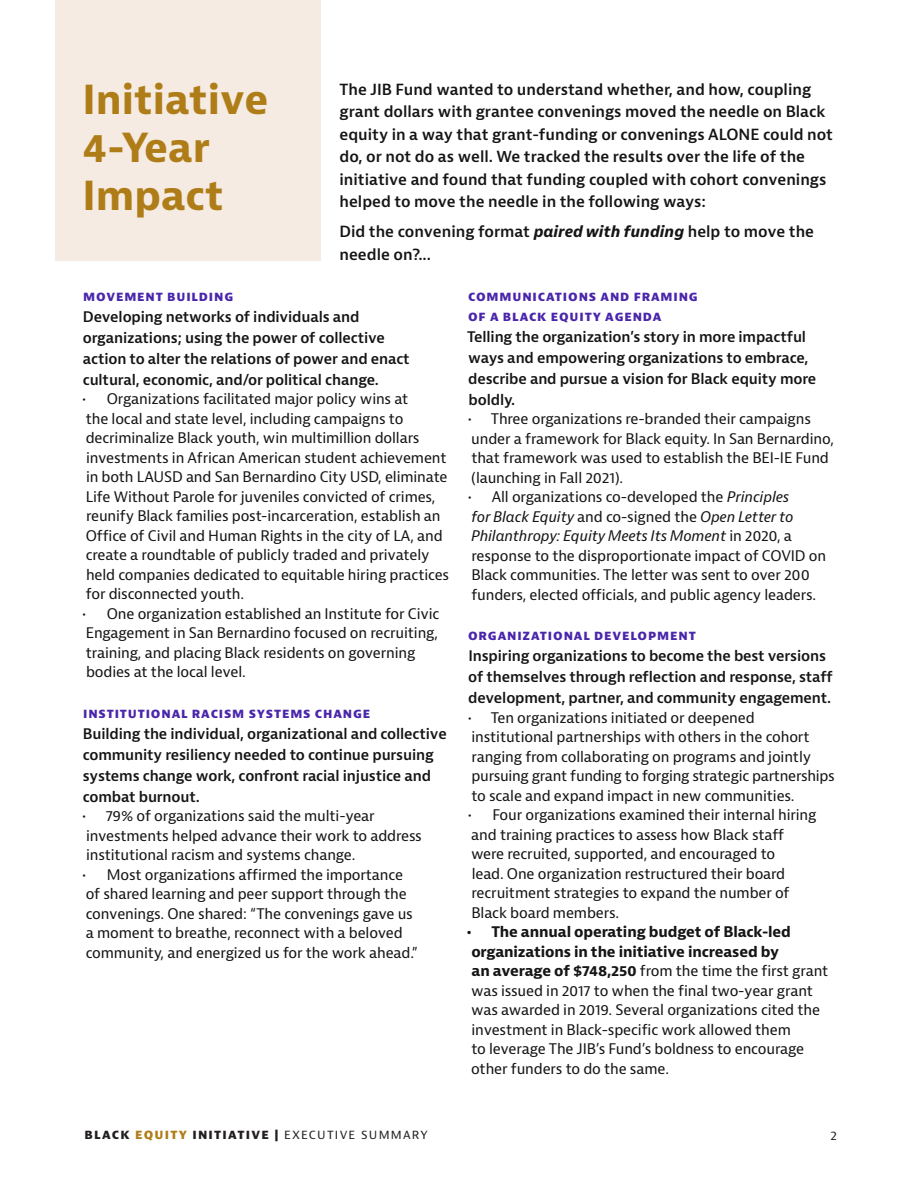
<style>
.page{position:relative;width:918px;height:1188px;background:#fff}
.page>*{position:absolute;margin:0;border:0;box-sizing:border-box;transform-origin:0 0}
.Heading{font:700 39px/48px "Bernina Sans";color:#af7d18}
.Copy_Large{font:600 15px/22.5px "Bernina Sans";color:#151515}
.t1{font:14.25px/19.5px "Bernina Sans";letter-spacing:-.01em;color:#151515}
.Copy{font:600 14.25px/21px "Bernina Sans";letter-spacing:-.01em;color:#151515}
.Subhead_1{font:800 12px/19.5px "Bernina Sans";letter-spacing:.07em;color:#4a26ab}
.t2{font:800 12px "Bernina Sans";letter-spacing:.1em;color:#231f20}
.t3{font:12px "Bernina Sans";color:#231f20}
.s1{font-weight:700;font-style:italic}
.s2{font-style:italic}
.s3{font-weight:700}
.s4{color:#af7d18}
.s5{font-weight:400}
</style>
<div class="page">
<div style="left:55px;top:0;width:266px;height:260px;background:#f5ebe2"></div>
<p class="Heading" style="left:82px;top:77px;width:188px">Initiative</p>
<p class="Heading" style="left:82px;top:125px;width:143px">4-Year<br>Impact</p>
<p class="Copy_Large" style="left:339px;top:78px;width:495px">The JIB Fund wanted to understand whether, and how, coupling grant dollars with grantee convenings moved the needle on Black equity in a way that grant-funding or convenings ALONE could not do, or not do as well. We tracked the results over the life of the initiative and found that funding coupled with cohort convenings helped to move the needle in the following ways:</p>
<p class="Copy_Large" style="left:339px;top:221px;width:476px">Did the convening format <span class="s1">paired with funding</span> help to move the needle on?...</p>
<p class="Subhead_1" style="left:83px;top:287px;width:152px">MOVEMENT BUILDING</p>
<p class="Copy" style="left:83px;top:306px;width:329px">Developing networks of individuals and organizations; using the power of collective action to alter the relations of power and enact cultural, economic, and/or political change.</p>
<p class="t1" style="left:83px;top:390px;width:368px">• Organizations facilitated major policy wins at<br>the local and state level, including campaigns to decriminalize Black youth, win multimillion dollars investments in African American student achievement in both LAUSD and San Bernardino City USD, eliminate Life Without Parole for juveniles convicted of crimes, reunify Black families post-incarceration, establish an Office of Civil and Human Rights in the city of LA, and create a roundtable of publicly traded and privately held companies dedicated to equitable hiring practices for disconnected youth.</p>
<p class="t1" style="left:83px;top:604px;width:358px">• One organization established an Institute for Civic Engagement in San Bernardino focused on recruiting, training, and placing Black residents on governing bodies at the local level.</p>
<p class="Subhead_1" style="left:83px;top:704px;width:289px">INSTITUTIONAL RACISM SYSTEMS CHANGE</p>
<p class="Copy" style="left:83px;top:723px;width:366px">Building the individual, organizational and collective community resiliency needed to continue pursuing systems change work, confront racial injustice and combat burnout.</p>
<p class="t1" style="left:83px;top:807px;width:341px">• 79% of organizations said the multi-year investments helped advance their work to address institutional racism and systems change.</p>
<p class="t1" style="left:83px;top:865px;width:337px">• Most organizations affirmed the importance of shared learning and peer support through the convenings. One shared: “The convenings gave us a moment to breathe, reconnect with a beloved community, and energized us for the work ahead.”</p>
<p class="Subhead_1" style="left:468px;top:287px;width:231px">COMMUNICATIONS AND FRAMING<br>OF A BLACK EQUITY AGENDA</p>
<p class="Copy" style="left:467px;top:326px;width:351px">Telling the organization’s story in more impactful ways and empowering organizations to embrace, describe and pursue a vision for Black equity more boldly.</p>
<p class="t1" style="left:468px;top:410px;width:367px">• Three organizations re-branded their campaigns under a framework for Black equity. In San Bernardino, that framework was used to establish the BEI-IE Fund (launching in Fall 2021).</p>
<p class="t1" style="left:468px;top:488px;width:360px">• All organizations co-developed the <span class="s2">Principles<br>for Black Equity</span> and co-signed the <span class="s2">Open Letter to Philanthropy: Equity Meets Its Moment</span> in 2020, a response to the disproportionate impact of COVID on Black communities. The letter was sent to over 200 funders, elected officials, and public agency leaders.</p>
<p class="Subhead_1" style="left:468px;top:626px;width:229px">ORGANIZATIONAL DEVELOPMENT</p>
<p class="Copy" style="left:468px;top:646px;width:366px">Inspiring organizations to become the best versions of themselves through reflection and response, staff development, partner, and community engagement.</p>
<p class="t1" style="left:468px;top:708px;width:368px">• Ten organizations initiated or deepened institutional partnerships with others in the cohort ranging from collaborating on programs and jointly pursuing grant funding to forging strategic partnerships to scale and expand impact in new communities.</p>
<p class="t1" style="left:468px;top:806px;width:350px">• Four organizations examined their internal hiring and training practices to assess how Black staff were recruited, supported, and encouraged to<br>lead. One organization restructured their board recruitment strategies to expand the number of Black board members.</p>
<p class="t1" style="left:467px;top:923px;width:363px"><span class="s3">• The annual operating budget of Black-led organizations in the initiative increased by<br>an average of $748,250</span> from the time the first grant was issued in 2017 to when the final two-year grant was awarded in 2019. Several organizations cited the investment in Black-specific work allowed them<br>to leverage The JIB’s Fund’s boldness to encourage other funders to do the same.</p>
<p class="t2" style="left:85px;top:1127px;width:345px">BLACK <span class="s4">EQUITY</span> INITIATIVE | <span class="s5">EXECUTIVE SUMMARY</span></p>
<p class="t3" style="left:830px;top:1128px;width:8px">2</p>
</div>
